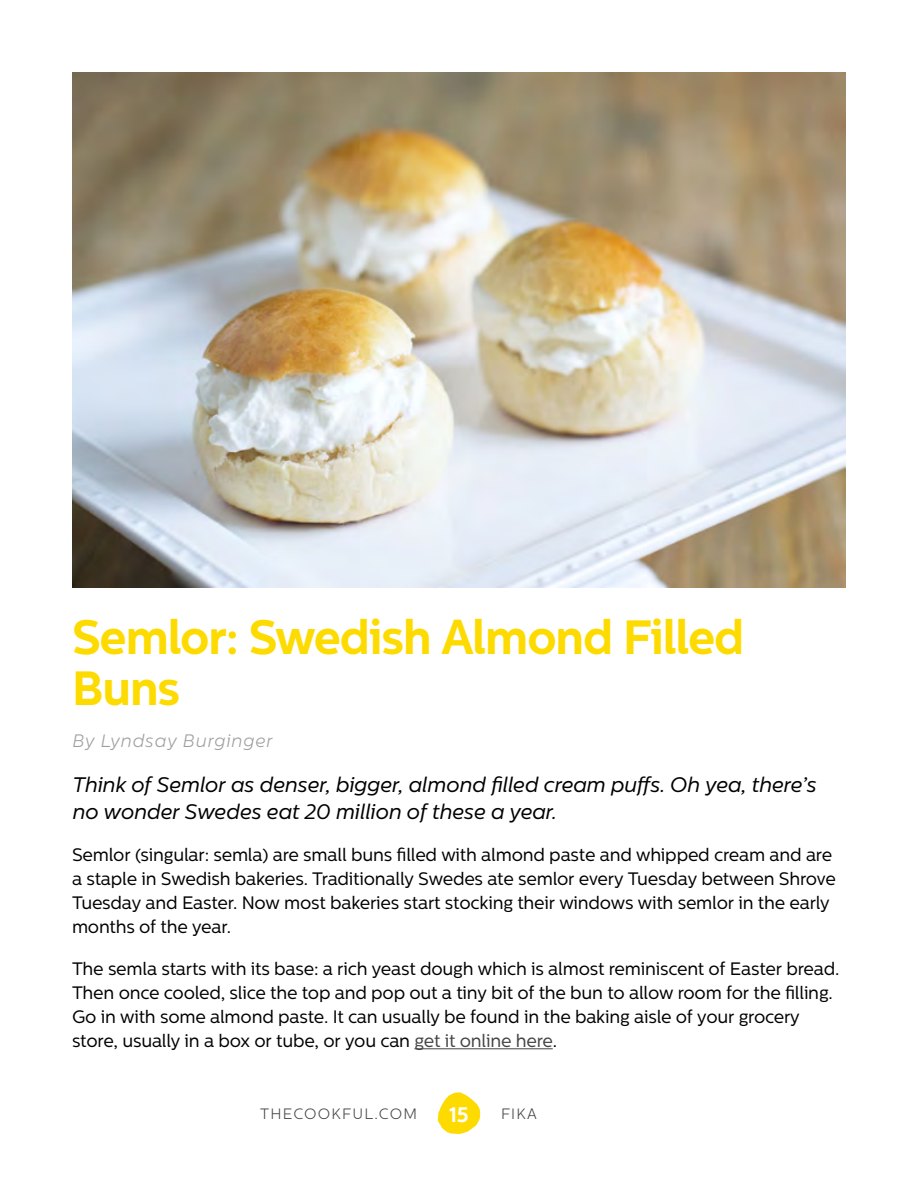
<style>
.page{position:relative;width:918px;height:1188px;background:#fff}
.page>*{position:absolute;margin:0;border:0;box-sizing:border-box;transform-origin:0 0}
.t1{font:700 48px/51px "Centrale Sans";letter-spacing:-.025em;color:#fddb00}
.t2{font:italic 21px/27px "Centrale Sans";letter-spacing:-.01em;color:#000}
.t3{font:700 21px "Centrale Sans";color:#fff}
.t4{font:18px/24px "Centrale Sans";letter-spacing:-.01em;color:#000}
.t5{font:italic 300 18px "Centrale Sans";letter-spacing:.04em;color:#9e9e9f}
.t6{font:300 15px "Centrale Sans";letter-spacing:.08em;color:#424342}
.s1{color:#424342}
</style>
<div class="page">
<svg style="left:438px;top:1092px;width:42px;height:42px"></svg>
<img style="left:72px;top:72px;width:774px;height:516px">
<hr style="left:414px;top:1048px;width:139px;height:1px;background:#424342">
<h1 class="t1" style="left:72px;top:611px;width:674px">Semlor: Swedish Almond Filled<br>Buns</h1>
<p class="t5" style="left:72px;top:731px;width:202px">By Lyndsay Burginger</p>
<p class="t2" style="left:72px;top:771px;width:746px">Think of Semlor as denser, bigger, almond filled cream puffs. Oh yea, there’s no wonder Swedes eat 20 million of these a year.</p>
<p class="t4" style="left:72px;top:843px;width:765px">Semlor (singular: semla) are small buns filled with almond paste and whipped cream and are a staple in Swedish bakeries. Traditionally Swedes ate semlor every Tuesday between Shrove Tuesday and Easter. Now most bakeries start stocking their windows with semlor in the early months of the year.</p>
<p class="t4" style="left:72px;top:957px;width:767px">The semla starts with its base: a rich yeast dough which is almost reminiscent of Easter bread.<br>Then once cooled, slice the top and pop out a tiny bit of the bun to allow room for the filling.<br>Go in with some almond paste. It can usually be found in the baking aisle of your grocery store, usually in a box or tube, or you can <span class="s1">get it online here</span>.</p>
<p class="t6" style="left:260px;top:1105px;width:158px">THECOOKFUL.COM</p>
<p class="t3" style="left:449px;top:1102px;width:21px">15</p>
<p class="t6" style="left:501px;top:1105px;width:37px">FIKA</p>
</div>
